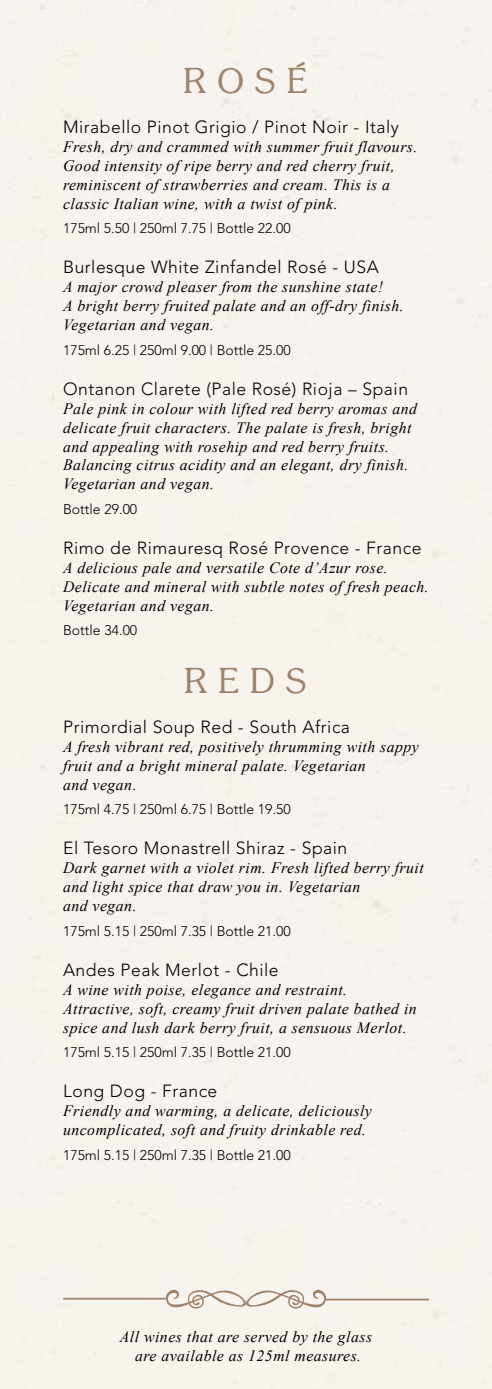
<style>
.page{position:relative;width:492px;height:1389px;background:#fff}
.page>*{position:absolute;margin:0;border:0;box-sizing:border-box;transform-origin:0 0}
.t1{font:35px "Soutane";letter-spacing:.3em;color:#9e836a}
.t2{font:300 17.5px "Avenir";letter-spacing:.03em;color:#000}
.t3{font:italic 15.75px/18.9px "Times New Roman";letter-spacing:.03em;color:#000}
.t4{font:300 14px "Avenir";color:#000}
</style>
<div class="page">
<svg style="left:163px;top:1287px;width:165px;height:24px;background:#e5dbd2"></svg>
<hr style="left:63px;top:1298px;width:103px;height:2px;background:#9e836a">
<hr style="left:326px;top:1299px;width:102px;height:1px;background:#9e836a">
<h1 class="t1" style="left:183px;top:59px;width:126px">ROSÉ</h1>
<p class="t2" style="left:63px;top:117px;width:337px">Mirabello Pinot Grigio / Pinot Noir - Italy</p>
<p class="t3" style="left:63px;top:137px;width:355px">Fresh, dry and crammed with summer fruit flavours.<br>Good intensity of ripe berry and red cherry fruit, reminiscent of strawberries and cream. This is a classic Italian wine, with a twist of pink.</p>
<p class="t4" style="left:63px;top:220px;width:229px">175ml 5.50 | 250ml 7.75 | Bottle 22.00</p>
<p class="t2" style="left:63px;top:257px;width:316px">Burlesque White Zinfandel Rosé - USA</p>
<p class="t3" style="left:63px;top:277px;width:342px">A major crowd pleaser from the sunshine state!<br>A bright berry fruited palate and an off-dry finish.<br>Vegetarian and vegan.</p>
<p class="t4" style="left:63px;top:342px;width:229px">175ml 6.25 | 250ml 9.00 | Bottle 25.00</p>
<p class="t2" style="left:63px;top:379px;width:346px">Ontanon Clarete (Pale Rosé) Rioja – Spain</p>
<p class="t3" style="left:63px;top:399px;width:355px">Pale pink in colour with lifted red berry aromas and delicate fruit characters. The palate is fresh, bright and appealing with rosehip and red berry fruits.<br>Balancing citrus acidity and an elegant, dry finish.<br>Vegetarian and vegan.</p>
<p class="t4" style="left:63px;top:501px;width:76px">Bottle 29.00</p>
<p class="t2" style="left:63px;top:538px;width:359px">Rimo de Rimauresq Rosé Provence - France</p>
<p class="t3" style="left:63px;top:558px;width:367px">A delicious pale and versatile Cote d’Azur rose.<br>Delicate and mineral with subtle notes of fresh peach.<br>Vegetarian and vegan.</p>
<p class="t4" style="left:63px;top:622px;width:76px">Bottle 34.00</p>
<h1 class="t1" style="left:184px;top:659px;width:124px">REDS</h1>
<p class="t2" style="left:63px;top:717px;width:288px">Primordial Soup Red - South Africa</p>
<p class="t3" style="left:63px;top:737px;width:357px">A fresh vibrant red, positively thrumming with sappy fruit and a bright mineral palate. Vegetarian<br>and vegan.</p>
<p class="t4" style="left:63px;top:801px;width:229px">175ml 4.75 | 250ml 6.75 | Bottle 19.50</p>
<p class="t2" style="left:63px;top:838px;width:285px">El Tesoro Monastrell Shiraz - Spain</p>
<p class="t3" style="left:63px;top:858px;width:362px">Dark garnet with a violet rim. Fresh lifted berry fruit and light spice that draw you in. Vegetarian<br>and vegan.</p>
<p class="t4" style="left:63px;top:923px;width:229px">175ml 5.15 | 250ml 7.35 | Bottle 21.00</p>
<p class="t2" style="left:63px;top:960px;width:217px">Andes Peak Merlot - Chile</p>
<p class="t3" style="left:63px;top:980px;width:355px">A wine with poise, elegance and restraint.<br>Attractive, soft, creamy fruit driven palate bathed in spice and lush dark berry fruit, a sensuous Merlot.</p>
<p class="t4" style="left:63px;top:1044px;width:229px">175ml 5.15 | 250ml 7.35 | Bottle 21.00</p>
<p class="t2" style="left:63px;top:1081px;width:156px">Long Dog - France</p>
<p class="t3" style="left:63px;top:1101px;width:310px">Friendly and warming, a delicate, deliciously uncomplicated, soft and fruity drinkable red.</p>
<p class="t4" style="left:63px;top:1147px;width:229px">175ml 5.15 | 250ml 7.35 | Bottle 21.00</p>
<p class="t3" style="left:120px;top:1327px;width:253px;text-align:center">All wines that are served by the glass are available as 125ml measures.</p>
</div>
